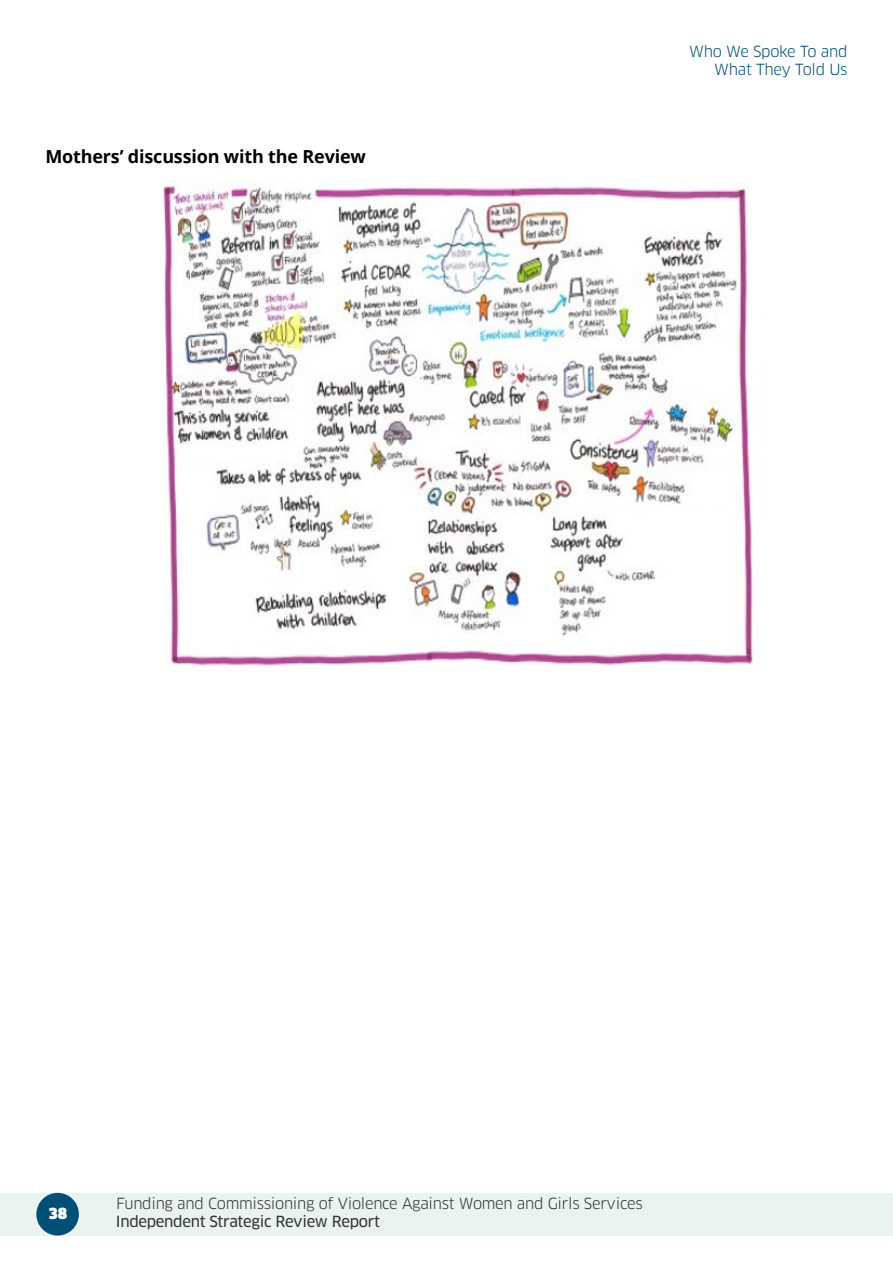
<style>
.page{position:relative;width:893px;height:1263px;background:#fff}
.page>*{position:absolute;margin:0;border:0;box-sizing:border-box;transform-origin:0 0}
.Body{font:700 18px "Open Sans";letter-spacing:-.01em;color:#000}
.t1{font:15px "Clan OT";letter-spacing:-.02em;color:#333}
.t2{font:15px "Clan OT News";letter-spacing:-.02em;color:#333}
.t3{font:15px/18px "Clan OT";letter-spacing:-.02em;color:#004f77;text-align:right}
.t4{font:900 15px "Clan OT";color:#fff}
</style>
<div class="page">
<div style="left:0;top:1193px;width:893px;height:42px;background:#eaf3f1"></div>
<div style="left:36px;top:1193px;width:43px;height:42px;background:#004f77;border-radius:50%"></div>
<img style="left:163px;top:185px;width:590px;height:481px">
<p class="Body" style="left:45px;top:143px;width:322px">Mothers’ discussion with the Review</p>
<p class="t3" style="left:689px;top:43px;width:160px">Who We Spoke To and<br>What They Told Us</p>
<p class="t4" style="left:49px;top:1205px;width:20px">38</p>
<p class="t1" style="left:116px;top:1195px;width:528px">Funding and Commissioning of Violence Against Women and Girls Services</p>
<p class="t2" style="left:116px;top:1213px;width:266px">Independent Strategic Review Report</p>
</div>
